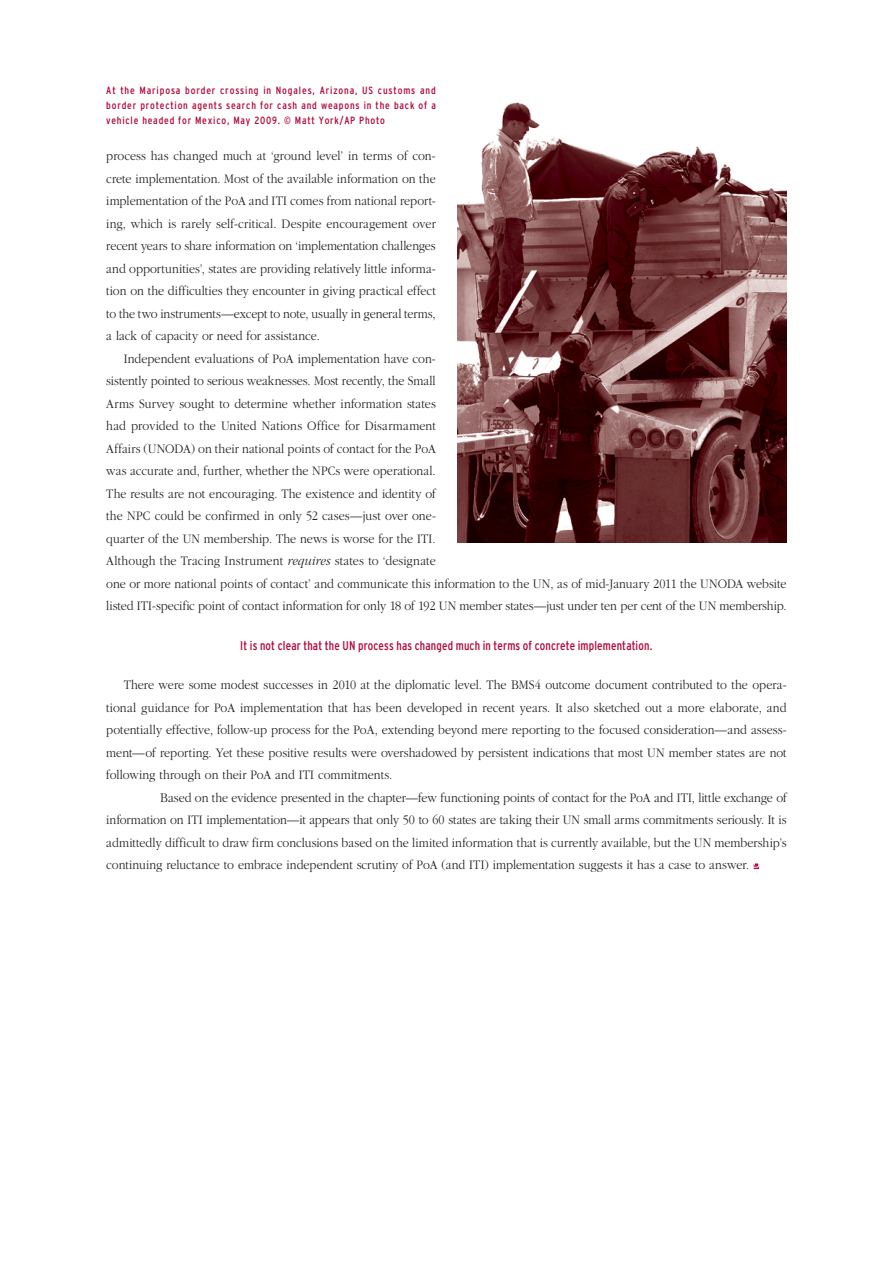
<style>
.page{position:relative;width:893px;height:1263px;background:#fff}
.page>*{position:absolute;margin:0;border:0;box-sizing:border-box;transform-origin:0 0}
.t1{font:300 13.5px/22.5px "Garamond";color:#231f20;text-align:justify;scale:.9 1}
.t2{font:condensed 12.75px "Interstate";letter-spacing:.015em;color:#b30738;scale:.95 1}
.t3{font:condensed 10.5px/15px "Interstate";letter-spacing:.075em;color:#b30738;text-align:justify}
.s1{font-style:italic}
</style>
<div class="page">
<svg style="left:753px;top:863px;width:6px;height:6px"></svg>
<img style="left:457px;top:102px;width:330px;height:441px">
<p class="t3" style="left:106px;top:83px;width:331px">At the Mariposa border crossing in Nogales, Arizona, US customs and border protection agents search for cash and weapons in the back of a vehicle headed for Mexico, May 2009. © Matt York/AP Photo</p>
<p class="t1" style="left:106px;top:146px;width:368px">process has changed much at ‘ground level’ in terms of con&shy;crete implementation. Most of the available information on the implementation of the PoA and ITI comes from national report&shy;ing, which is rarely self-critical. Despite encouragement over recent years to share information on ‘implementation challenges and opportunities’, states are providing relatively little informa&shy;tion on the difficulties they encounter in giving practical effect to the two instruments—except to note, usually in general terms, a lack of capacity or need for assistance.</p>
<p class="t1" style="left:106px;top:348px;width:757px;text-align:left;text-indent:17px">Independent evaluations of PoA implementation have con-<br>sistently pointed to serious weaknesses. Most recently, the Small<br>Arms Survey sought to determine whether information states<br>had provided to the United Nations Office for Disarmament<br>Affairs (UNODA) on their national points of contact for the PoA<br>was accurate and, further, whether the NPCs were operational.<br>The results are not encouraging. The existence and identity of<br>the NPC could be confirmed in only 52 cases—just over one-<br>quarter of the UN membership. The news is worse for the ITI.<br>Although the Tracing Instrument <span class="s1">requires</span> states to ‘designate<br>one or more national points of contact’ and communicate this information to the UN, as of mid-January 2011 the UNODA website listed ITI-specific point of contact information for only 18 of 192 UN member states—just under ten per cent of the UN membership.</p>
<p class="t2" style="left:240px;top:639px;width:435px">It is not clear that the UN process has changed much in terms of concrete implementation.</p>
<p class="t1" style="left:124px;top:675px;width:738px">There were some modest successes in 2010 at the diplomatic level. The BMS4 outcome document contributed to the opera-</p>
<p class="t1" style="left:106px;top:697px;width:757px">tional guidance for PoA implementation that has been developed in recent years. It also sketched out a more elaborate, and</p>
<p class="t1" style="left:106px;top:720px;width:758px">potentially effective, follow-up process for the PoA, extending beyond mere reporting to the focused consideration—and assess-</p>
<p class="t1" style="left:106px;top:742px;width:757px">ment—of reporting. Yet these positive results were overshadowed by persistent indications that most UN member states are not</p>
<p class="t1" style="left:106px;top:765px;width:319px">following through on their PoA and ITI commitments.</p>
<p class="t1" style="left:160px;top:787px;width:698px">Based on the evidence presented in the chapter—few functioning points of contact for the PoA and ITI, little exchange of</p>
<p class="t1" style="left:106px;top:810px;width:757px">information on ITI implementation—it appears that only 50 to 60 states are taking their UN small arms commitments seriously. It is</p>
<p class="t1" style="left:106px;top:832px;width:757px">admittedly difficult to draw firm conclusions based on the limited information that is currently available, but the UN membership’s</p>
<p class="t1" style="left:106px;top:855px;width:716px">continuing reluctance to embrace independent scrutiny of PoA (and ITI) implementation suggests it has a case to answer.</p>
</div>
